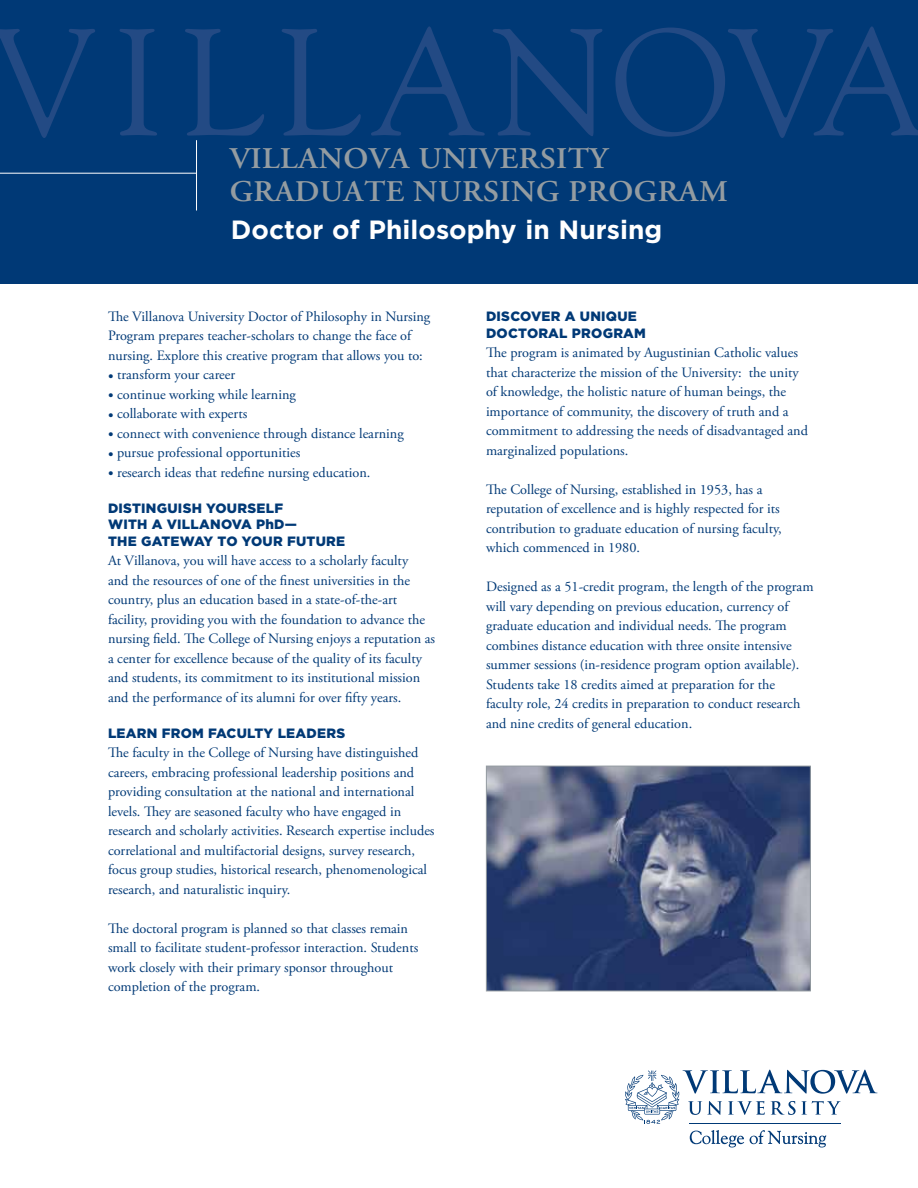
<style>
.page{position:relative;width:918px;height:1188px;background:#fff}
.page>*{position:absolute;margin:0;border:0;box-sizing:border-box;transform-origin:0 0}
.t1{font:150.75px "Goudy";letter-spacing:.045em;color:#234a84}
.t2{font:600 30px/33px "Adobe Garamond Pro";letter-spacing:.015em;color:#949ca1;scale:1.05 1}
.t3{font:700 26.4px "Gotham";color:#fff}
.t4{font:14.25px/19.5px "Adobe Garamond Pro";color:#003976}
.t5{font:900 13.5px/16.5px "Gotham";letter-spacing:.02em;color:#003976}
</style>
<div class="page">
<div style="left:0;top:0;width:918px;height:284px;background:#003976"></div>
<hr style="left:0;top:173px;width:196px;height:1px;background:#fff">
<hr style="left:196px;top:140px;width:1px;height:71px;background:#fff">
<img style="left:488px;top:768px;width:321px;height:221px">
<div style="left:486px;top:766px;width:325px;height:225px;border:1px solid #949ca1"></div>
<svg style="left:690px;top:1130px;width:54px;height:17px"></svg>
<svg style="left:750px;top:1130px;width:76px;height:18px"></svg>
<svg style="left:625px;top:1070px;width:252px;height:54px"></svg>
<h1 class="t1" style="left:-11px;top:-11px;width:942px">VILLANOVA</h1>
<h2 class="t2" style="left:230px;top:143px;width:476px">VILLANOVA UNIVERSITY<br>GRADUATE NURSING PROGRAM</h2>
<h3 class="t3" style="left:231px;top:212px;width:433px">Doctor of Philosophy in Nursing</h3>
<p class="t4" style="left:108px;top:307px;width:324px">The Villanova University Doctor of Philosophy in Nursing<br>Program prepares teacher-scholars to change the face of nursing. Explore this creative program that allows you to:</p>
<p class="t4" style="left:108px;top:366px;width:129px">• transform your career</p>
<p class="t4" style="left:108px;top:385px;width:189px">• continue working while learning</p>
<p class="t4" style="left:108px;top:405px;width:141px">• collaborate with experts</p>
<p class="t4" style="left:108px;top:424px;width:297px">• connect with convenience through distance learning</p>
<p class="t4" style="left:108px;top:444px;width:194px">• pursue professional opportunities</p>
<p class="t4" style="left:108px;top:463px;width:264px">• research ideas that redefine nursing education.</p>
<p class="t5" style="left:108px;top:500px;width:239px">DISTINGUISH YOURSELF<br>WITH A VILLANOVA PhD—<br>THE GATEWAY TO YOUR FUTURE</p>
<p class="t4" style="left:108px;top:552px;width:329px">At Villanova, you will have access to a scholarly faculty<br>and the resources of one of the finest universities in the country, plus an education based in a state-of-the-art facility, providing you with the foundation to advance the nursing field. The College of Nursing enjoys a reputation as a center for excellence because of the quality of its faculty and students, its commitment to its institutional mission and the performance of its alumni for over fifty years.</p>
<p class="t5" style="left:108px;top:725px;width:239px">LEARN FROM FACULTY LEADERS</p>
<p class="t4" style="left:108px;top:744px;width:328px">The faculty in the College of Nursing have distinguished careers, embracing professional leadership positions and providing consultation at the national and international levels. They are seasoned faculty who have engaged in research and scholarly activities. Research expertise includes correlational and multifactorial designs, survey research, focus group studies, historical research, phenomenological research, and naturalistic inquiry.</p>
<p class="t4" style="left:108px;top:919px;width:312px">The doctoral program is planned so that classes remain small to facilitate student-professor interaction. Students work closely with their primary sponsor throughout completion of the program.</p>
<p class="t5" style="left:486px;top:308px;width:161px">DISCOVER A UNIQUE<br>DOCTORAL PROGRAM</p>
<p class="t4" style="left:486px;top:344px;width:323px">The program is animated by Augustinian Catholic values that characterize the mission of the University: the unity of knowledge, the holistic nature of human beings, the importance of community, the discovery of truth and a commitment to addressing the needs of disadvantaged and marginalized populations.</p>
<p class="t4" style="left:486px;top:480px;width:297px">The College of Nursing, established in 1953, has a reputation of excellence and is highly respected for its contribution to graduate education of nursing faculty, which commenced in 1980.</p>
<p class="t4" style="left:486px;top:577px;width:329px">Designed as a 51-credit program, the length of the program will vary depending on previous education, currency of graduate education and individual needs. The program combines distance education with three onsite intensive summer sessions (in-residence program option available).<br>Students take 18 credits aimed at preparation for the faculty role, 24 credits in preparation to conduct research and nine credits of general education.</p>
</div>
